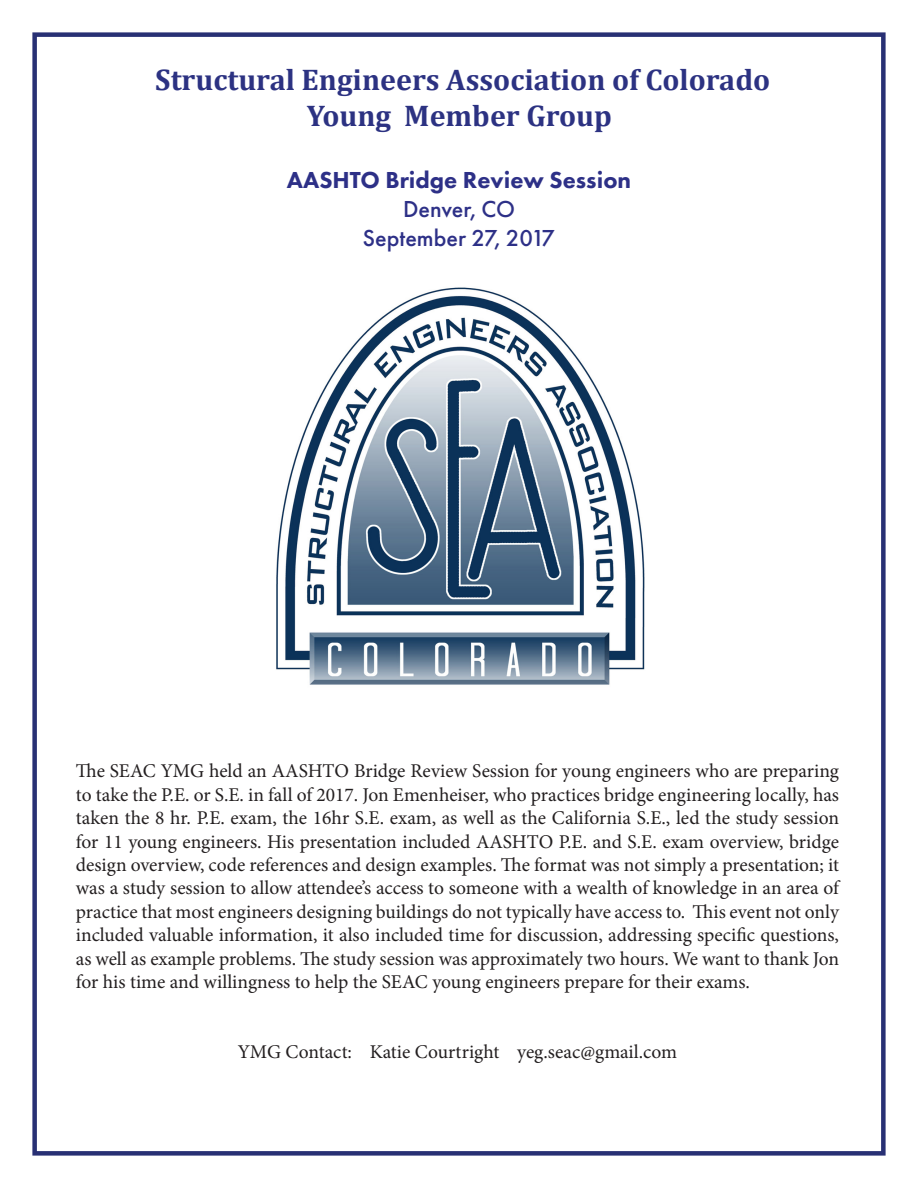
<style>
.page{position:relative;width:918px;height:1188px;background:#fff}
.page>*{position:absolute;margin:0;border:0;box-sizing:border-box;transform-origin:0 0}
.t1{font:700 30px/36px "Cambria";color:#2c3282;text-align:center}
.t2{font:800 24px/28.8px "Futura PT";color:#2d3087;text-align:center}
.t3{font:19.5px/23.4px "Minion Pro";color:#231f20;text-align:justify}
.s1{font-weight:500}
</style>
<div class="page">
<div style="left:32px;top:32px;width:854px;height:1124px;border:4px solid #283074"></div>
<img style="left:276px;top:287px;width:369px;height:398px">
<p class="t1" style="left:155px;top:61px;width:617px">Structural Engineers Association of Colorado<br>Young Member Group</p>
<p class="t2" style="left:287px;top:166px;width:346px">AASHTO Bridge Review Session<br><span class="s1">Denver, CO<br>September 27, 2017</span></p>
<p class="t3" style="left:76px;top:760px;width:765px">The SEAC YMG held an AASHTO Bridge Review Session for young engineers who are preparing to take the P.E. or S.E. in fall of 2017. Jon Emenheiser, who practices bridge engineering locally, has taken the 8 hr. P.E. exam, the 16hr S.E. exam, as well as the California S.E., led the study session for 11 young engineers. His presentation included AASHTO P.E. and S.E. exam overview, bridge design overview, code references and design examples. The format was not simply a presentation; it was a study session to allow attendee’s access to someone with a wealth of knowledge in an area of practice that most engineers designing buildings do not typically have access to. This event not only included valuable information, it also included time for discussion, addressing specific questions, as well as example problems. The study session was approximately two hours. We want to thank Jon for his time and willingness to help the SEAC young engineers prepare for their exams.</p>
<p class="t3" style="left:238px;top:1040px;width:441px">YMG Contact: Katie Courtright yeg.seac@gmail.com</p>
</div>
